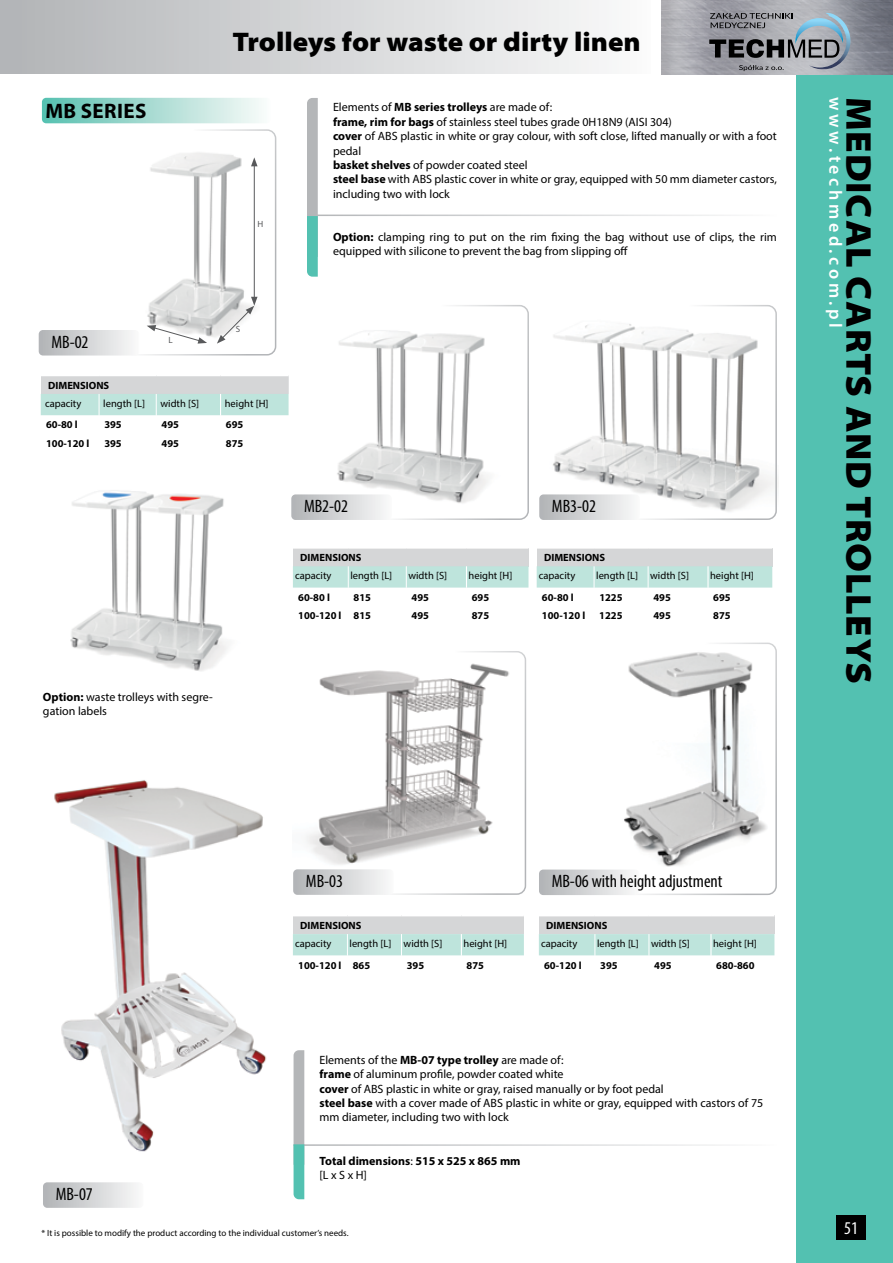
<style>
.page{position:relative;width:893px;height:1263px;background:#fff}
.page>*{position:absolute;margin:0;border:0;box-sizing:border-box;transform-origin:0 0}
.t1{font:900 semi-expanded 36px "Myriad Pro";letter-spacing:.02em;color:#000}
.t2{font:900 semi-expanded 27px "Myriad Pro";color:#000}
.t3{font:700 21px "Myriad Pro";letter-spacing:.02em;color:#000}
.t4{font:condensed 18px "Myriad Pro";color:#000}
.t5{font:600 18px "Myriad Pro";letter-spacing:.2em;color:#fff}
.t6{font:condensed 18px "Myriad Pro";color:#fff}
.t7{font:12px/14.4px "Myriad Pro";color:#000}
.t8{font:700 12px/14.4px "Myriad Pro";color:#000}
.t9{font:700 10.5px "Myriad Pro";color:#000}
.t10{font:10.5px "Myriad Pro";color:#000}
.t11{font:9px "Myriad Pro";color:#000}
.t12{font:9px "Myriad Pro";color:#58595b}
.s1{font-weight:700}
.s2{font-weight:400}
</style>
<div class="page">
<div style="left:797px;top:72px;width:96px;height:1191px;background:#53c1b1"></div>
<div style="left:0;top:0;width:651px;height:74px;background:linear-gradient(to right,#b1b4b6,#fafafb)"></div>
<img style="left:662px;top:0;width:231px;height:74px">
<div style="left:836px;top:1216px;width:30px;height:24px;background:#000"></div>
<svg style="left:710px;top:13px;width:82px;height:15px"></svg>
<svg style="left:739px;top:65px;width:45px;height:6px"></svg>
<svg style="left:709px;top:39px;width:100px;height:19px;background:#535356"></svg>
<img style="left:809px;top:13px;width:41px;height:56px">
<img style="left:795px;top:18px;width:48px;height:26px">
<img style="left:306px;top:663px;width:203px;height:202px">
<img style="left:553px;top:308px;width:225px;height:209px">
<img style="left:337px;top:330px;width:151px;height:173px">
<img style="left:70px;top:490px;width:157px;height:181px">
<img style="left:54px;top:780px;width:213px;height:372px">
<img style="left:624px;top:642px;width:145px;height:225px">
<svg style="left:307px;top:98px;width:11px;height:179px;background:#95bbb7"></svg>
<div style="left:36px;top:129px;width:240px;height:226px;border:2px solid #fff;border-radius:9px"></div>
<svg style="left:39px;top:330px;width:100px;height:25px"></svg>
<div style="left:41px;top:375px;width:248px;height:19px;background:#d5d6d7"></div>
<hr style="left:41px;top:375px;width:58px;height:1px;background:#fff">
<hr style="left:99px;top:375px;width:57px;height:1px;background:#fff">
<hr style="left:156px;top:375px;width:65px;height:1px;background:#fff">
<hr style="left:221px;top:375px;width:68px;height:1px;background:#fff">
<div style="left:41px;top:394px;width:248px;height:22px;background:#bee4dc"></div>
<div style="left:289px;top:305px;width:240px;height:215px;border:2px solid #fff;border-radius:9px"></div>
<svg style="left:291px;top:494px;width:101px;height:26px"></svg>
<div style="left:537px;top:305px;width:240px;height:215px;border:2px solid #fff;border-radius:9px"></div>
<svg style="left:539px;top:494px;width:101px;height:26px"></svg>
<div style="left:291px;top:651px;width:235px;height:244px;border:2px solid #fff;border-radius:9px"></div>
<svg style="left:293px;top:869px;width:101px;height:26px"></svg>
<div style="left:536px;top:643px;width:241px;height:252px;border:2px solid #fff;border-radius:9px"></div>
<svg style="left:539px;top:869px;width:100px;height:26px"></svg>
<div style="left:293px;top:548px;width:235px;height:18px;background:#d5d6d7"></div>
<hr style="left:293px;top:547px;width:55px;height:2px;background:#fff">
<hr style="left:348px;top:547px;width:58px;height:2px;background:#fff">
<hr style="left:406px;top:547px;width:60px;height:2px;background:#fff">
<hr style="left:466px;top:547px;width:62px;height:2px;background:#fff">
<div style="left:293px;top:566px;width:235px;height:22px;background:#bee4dc"></div>
<div style="left:537px;top:548px;width:235px;height:18px;background:#d5d6d7"></div>
<hr style="left:537px;top:547px;width:57px;height:2px;background:#fff">
<hr style="left:594px;top:547px;width:54px;height:2px;background:#fff">
<hr style="left:648px;top:547px;width:60px;height:2px;background:#fff">
<hr style="left:708px;top:547px;width:64px;height:2px;background:#fff">
<div style="left:537px;top:566px;width:235px;height:22px;background:#bee4dc"></div>
<div style="left:293px;top:916px;width:231px;height:18px;background:#d5d6d7"></div>
<div style="left:293px;top:934px;width:231px;height:22px;background:#bee4dc"></div>
<div style="left:539px;top:916px;width:235px;height:18px;background:#d5d6d7"></div>
<div style="left:539px;top:934px;width:235px;height:22px;background:#bee4dc"></div>
<svg style="left:294px;top:1050px;width:10px;height:149px"></svg>
<svg style="left:43px;top:1182px;width:93px;height:26px;background:#d3d5d6"></svg>
<svg style="left:42px;top:98px;width:219px;height:25px;background:#a7dbd2"></svg>
<img style="left:147px;top:152px;width:111px;height:185px">
<hr style="left:254px;top:164px;width:1px;height:135px;background:#58595b">
<svg style="left:251px;top:157px;width:7px;height:9px"></svg>
<svg style="left:217px;top:297px;width:41px;height:47px"></svg>
<svg style="left:147px;top:325px;width:60px;height:19px"></svg>
<h3 class="t3" style="left:45px;top:97px;width:103px">MB SERIES</h3>
<h2 class="t2" style="left:233px;top:26px;width:410px">Trolleys for waste or dirty linen</h2>
<p class="t12" style="left:258px;top:219px;width:7px">H</p>
<p class="t12" style="left:236px;top:323px;width:6px">S</p>
<p class="t7" style="left:333px;top:100px;width:445px">Elements of <span class="s1">MB series trolleys</span> are made of:<br><span class="s1">frame, rim for bags</span> of stainless steel tubes grade 0H18N9 (AISI 304)<br><span class="s1">cover</span> of ABS plastic in white or gray colour, with soft close, lifted manually or with a foot pedal<br><span class="s1">basket shelves</span> of powder coated steel<br><span class="s1">steel base</span> with ABS plastic cover in white or gray, equipped with 50 mm diameter castors, including two with lock</p>
<p class="t7" style="left:333px;top:230px;width:445px"><span class="s1">Option:</span> clamping ring to put on the rim fixing the bag without use of clips, the rim equipped with silicone to prevent the bag from slipping off</p>
<h3 class="t4" style="left:51px;top:331px;width:39px">MB-02</h3>
<p class="t9" style="left:48px;top:378px;width:63px">DIMENSIONS</p>
<p class="t10" style="left:45px;top:397px;width:38px">capacity</p>
<p class="t10" style="left:103px;top:397px;width:43px">length [L]</p>
<p class="t10" style="left:160px;top:397px;width:40px">width [S]</p>
<p class="t10" style="left:225px;top:397px;width:45px">height [H]</p>
<p class="t9" style="left:46px;top:418px;width:33px">60-80 l</p>
<p class="t9" style="left:104px;top:418px;width:19px">395</p>
<p class="t9" style="left:162px;top:418px;width:19px">495</p>
<p class="t9" style="left:226px;top:418px;width:19px">695</p>
<p class="t9" style="left:46px;top:436px;width:45px">100-120 l</p>
<p class="t9" style="left:104px;top:436px;width:19px">395</p>
<p class="t9" style="left:162px;top:436px;width:19px">495</p>
<p class="t9" style="left:226px;top:436px;width:19px">875</p>
<p class="t12" style="left:168px;top:334px;width:6px">L</p>
<h3 class="t4" style="left:304px;top:495px;width:46px">MB2-02</h3>
<h3 class="t4" style="left:552px;top:495px;width:46px">MB3-02</h3>
<p class="t9" style="left:300px;top:551px;width:63px">DIMENSIONS</p>
<p class="t10" style="left:295px;top:569px;width:38px">capacity</p>
<p class="t10" style="left:350px;top:569px;width:43px">length [L]</p>
<p class="t10" style="left:408px;top:569px;width:40px">width [S]</p>
<p class="t10" style="left:469px;top:569px;width:45px">height [H]</p>
<p class="t9" style="left:298px;top:590px;width:33px">60-80 l</p>
<p class="t9" style="left:354px;top:590px;width:19px">815</p>
<p class="t9" style="left:412px;top:590px;width:19px">495</p>
<p class="t9" style="left:472px;top:590px;width:19px">695</p>
<p class="t9" style="left:298px;top:609px;width:74px">100-120 l 815</p>
<p class="t9" style="left:412px;top:609px;width:19px">495</p>
<p class="t9" style="left:472px;top:609px;width:19px">875</p>
<p class="t9" style="left:544px;top:551px;width:63px">DIMENSIONS</p>
<p class="t10" style="left:539px;top:569px;width:38px">capacity</p>
<p class="t10" style="left:596px;top:569px;width:94px">length [L] width [S]</p>
<p class="t10" style="left:710px;top:569px;width:45px">height [H]</p>
<p class="t9" style="left:542px;top:590px;width:33px">60-80 l</p>
<p class="t9" style="left:599px;top:590px;width:25px">1225</p>
<p class="t9" style="left:653px;top:590px;width:19px">495</p>
<p class="t9" style="left:713px;top:590px;width:19px">695</p>
<p class="t9" style="left:542px;top:609px;width:45px">100-120 l</p>
<p class="t9" style="left:599px;top:609px;width:25px">1225</p>
<p class="t9" style="left:653px;top:609px;width:19px">495</p>
<p class="t9" style="left:713px;top:609px;width:19px">875</p>
<p class="t7" style="left:43px;top:689px;width:171px"><span class="s1">Option:</span> waste trolleys with segre&shy;gation labels</p>
<h3 class="t5" style="left:847px;top:97px;width:233px;rotate:90deg">www.techmed.com.pl</h3>
<h1 class="t1" style="left:879px;top:97px;width:588px;rotate:90deg">MEDICAL CARTS AND TROLLEYS</h1>
<h3 class="t4" style="left:306px;top:870px;width:39px">MB-03</h3>
<h3 class="t4" style="left:552px;top:870px;width:172px">MB-06 with height adjustment</h3>
<p class="t9" style="left:300px;top:918px;width:63px">DIMENSIONS</p>
<p class="t10" style="left:295px;top:937px;width:38px">capacity</p>
<p class="t10" style="left:350px;top:937px;width:94px">length [L] width [S]</p>
<p class="t10" style="left:463px;top:937px;width:45px">height [H]</p>
<p class="t9" style="left:298px;top:958px;width:73px">100-120 l 865</p>
<p class="t9" style="left:407px;top:958px;width:19px">395</p>
<p class="t9" style="left:467px;top:958px;width:19px">875</p>
<p class="t9" style="left:546px;top:918px;width:63px">DIMENSIONS</p>
<p class="t10" style="left:541px;top:937px;width:38px">capacity</p>
<p class="t10" style="left:597px;top:937px;width:94px">length [L] width [S]</p>
<p class="t10" style="left:713px;top:937px;width:45px">height [H]</p>
<p class="t9" style="left:544px;top:958px;width:39px">60-120 l</p>
<p class="t9" style="left:600px;top:958px;width:19px">395</p>
<p class="t9" style="left:654px;top:958px;width:19px">495</p>
<p class="t9" style="left:716px;top:958px;width:40px">680-860</p>
<h3 class="t4" style="left:56px;top:1183px;width:39px">MB-07</h3>
<p class="t7" style="left:320px;top:1052px;width:445px">Elements of the <span class="s1">MB-07 type trolley</span> are made of:<br><span class="s1">frame</span> of aluminum profile, powder coated white<br><span class="s1">cover</span> of ABS plastic in white or gray, raised manually or by foot pedal<br><span class="s1">steel base</span> with a cover made of ABS plastic in white or gray, equipped with castors of 75 mm diameter, including two with lock</p>
<p class="t8" style="left:320px;top:1153px;width:203px">Total dimensions<span class="s2">:</span> 515 x 525 x 865 mm <span class="s2">[L x S x H]</span></p>
<p class="t11" style="left:41px;top:1227px;width:309px">* It is possible to modify the product according to the individual customer’s needs.</p>
<h3 class="t6" style="left:844px;top:1217px;width:15px">51</h3>
</div>
